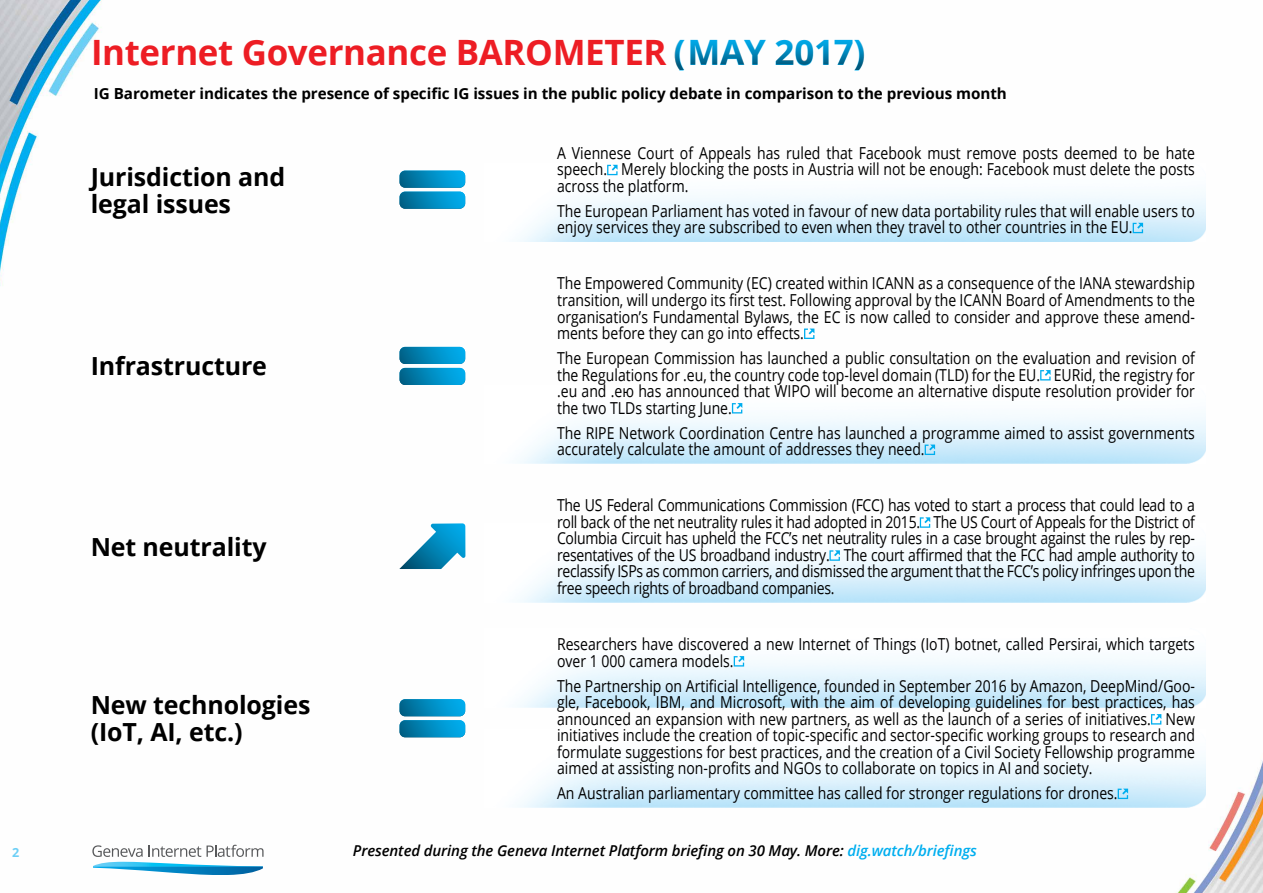
<style>
.page{position:relative;width:1263px;height:893px;background:#fff}
.page>*{position:absolute;margin:0;border:0;box-sizing:border-box;transform-origin:0 0}
.t1{font:700 34.95px "Open Sans";letter-spacing:-.01em;color:#ed1d24}
.t2{font:700 24.9px/27px "Open Sans";letter-spacing:-.005em;color:#000}
.Body{font:16.5px/16.5px "Open Sans";color:#000;text-align:justify;scale:.85 1}
.t3{font:700 15.15px "Open Sans";letter-spacing:-.005em;color:#000}
.t4{font:italic 600 15px "Open Sans";letter-spacing:-.01em;color:#000}
.t5{font:700 12.6px "Open Sans";color:#6dcff6}
.s1{color:#fff}
.s2{color:#00aeef}
</style>
<div class="page">
<img style="left:0;top:0;width:1263px;height:893px">
<svg style="left:92px;top:845px;width:172px;height:30px"></svg>
<img style="left:484px;top:163px;width:722px;height:79px">
<img style="left:484px;top:385px;width:722px;height:78px">
<img style="left:484px;top:524px;width:722px;height:78px">
<img style="left:484px;top:629px;width:722px;height:78px">
<img style="left:484px;top:729px;width:722px;height:79px">
<svg style="left:399px;top:523px;width:66px;height:46px"></svg>
<svg style="left:400px;top:699px;width:65px;height:38px"></svg>
<svg style="left:400px;top:347px;width:65px;height:38px"></svg>
<svg style="left:400px;top:171px;width:65px;height:38px"></svg>
<svg style="left:607px;top:165px;width:10px;height:10px"></svg>
<svg style="left:1133px;top:223px;width:10px;height:10px"></svg>
<svg style="left:804px;top:329px;width:10px;height:10px"></svg>
<svg style="left:1040px;top:370px;width:10px;height:10px"></svg>
<svg style="left:732px;top:403px;width:10px;height:10px"></svg>
<svg style="left:925px;top:445px;width:10px;height:10px"></svg>
<svg style="left:920px;top:517px;width:10px;height:11px"></svg>
<svg style="left:829px;top:550px;width:11px;height:11px"></svg>
<svg style="left:734px;top:656px;width:10px;height:10px"></svg>
<svg style="left:1151px;top:714px;width:10px;height:10px"></svg>
<svg style="left:1118px;top:789px;width:10px;height:10px"></svg>
<p class="t1" style="left:91px;top:27px;width:776px">Internet Governance BAROMETER <span class="s1">(MAY 2017)</span></p>
<p class="t3" style="left:94px;top:82px;width:914px">IG Barometer indicates the presence of specific IG issues in the public policy debate in comparison to the previous month</p>
<p class="t2" style="left:91px;top:163px;width:196px">Jurisdiction and legal issues</p>
<p class="t2" style="left:91px;top:352px;width:178px">Infrastructure</p>
<p class="t2" style="left:91px;top:533px;width:177px">Net neutrality</p>
<p class="t2" style="left:91px;top:691px;width:221px">New technologies (IoT, AI, etc.)</p>
<p class="Body" style="left:557px;top:144px;width:752px">A Viennese Court of Appeals has ruled that Facebook must remove posts deemed to be hate speech. Merely blocking the posts in Austria will not be enough: Facebook must delete the posts across the platform.</p>
<p class="Body" style="left:557px;top:202px;width:752px">The European Parliament has voted in favour of new data portability rules that will enable users to enjoy services they are subscribed to even when they travel to other countries in the EU.</p>
<p class="Body" style="left:557px;top:275px;width:752px">The Empowered Community (EC) created within ICANN as a consequence of the IANA stewardship transition, will undergo its first test. Following approval by the ICANN Board of Amendments to the organisation’s Fundamental Bylaws, the EC is now called to consider and approve these amend&shy;ments before they can go into effects.</p>
<p class="Body" style="left:557px;top:349px;width:752px">The European Commission has launched a public consultation on the evaluation and revision of the Regulations for .eu, the country code top-level domain (TLD) for the EU. EURid, the registry for .eu and .ею has announced that WIPO will become an alternative dispute resolution provider for the two TLDs starting June.</p>
<p class="Body" style="left:557px;top:424px;width:752px">The RIPE Network Coordination Centre has launched a programme aimed to assist governments accurately calculate the amount of addresses they need.</p>
<p class="Body" style="left:557px;top:497px;width:752px">The US Federal Communications Commission (FCC) has voted to start a process that could lead to a roll back of the net neutrality rules it had adopted in 2015. The US Court of Appeals for the District of Columbia Circuit has upheld the FCC’s net neutrality rules in a case brought against the rules by rep&shy;resentatives of the US broadband industry. The court affirmed that the FCC had ample authority to reclassify ISPs as common carriers, and dismissed the argument that the FCC’s policy infringes upon the free speech rights of broadband companies.</p>
<p class="Body" style="left:557px;top:635px;width:752px">Researchers have discovered a new Internet of Things (IoT) botnet, called Persirai, which targets over 1 000 camera models.</p>
<p class="Body" style="left:557px;top:677px;width:752px">The Partnership on Artificial Intelligence, founded in September 2016 by Amazon, DeepMind/Goo&shy;gle, Facebook, IBM, and Microsoft, with the aim of developing guidelines for best practices, has announced an expansion with new partners, as well as the launch of a series of initiatives. New initiatives include the creation of topic-specific and sector-specific working groups to research and formulate suggestions for best practices, and the creation of a Civil Society Fellowship programme aimed at assisting non-profits and NGOs to collaborate on topics in AI and society.</p>
<p class="Body" style="left:557px;top:784px;width:661px">An Australian parliamentary committee has called for stronger regulations for drones.</p>
<p class="t5" style="left:12px;top:844px;width:9px">2</p>
<p class="t4" style="left:353px;top:840px;width:625px">Presented during the Geneva Internet Platform briefing on 30 May. More: <span class="s2">dig.watch/briefings</span></p>
</div>
